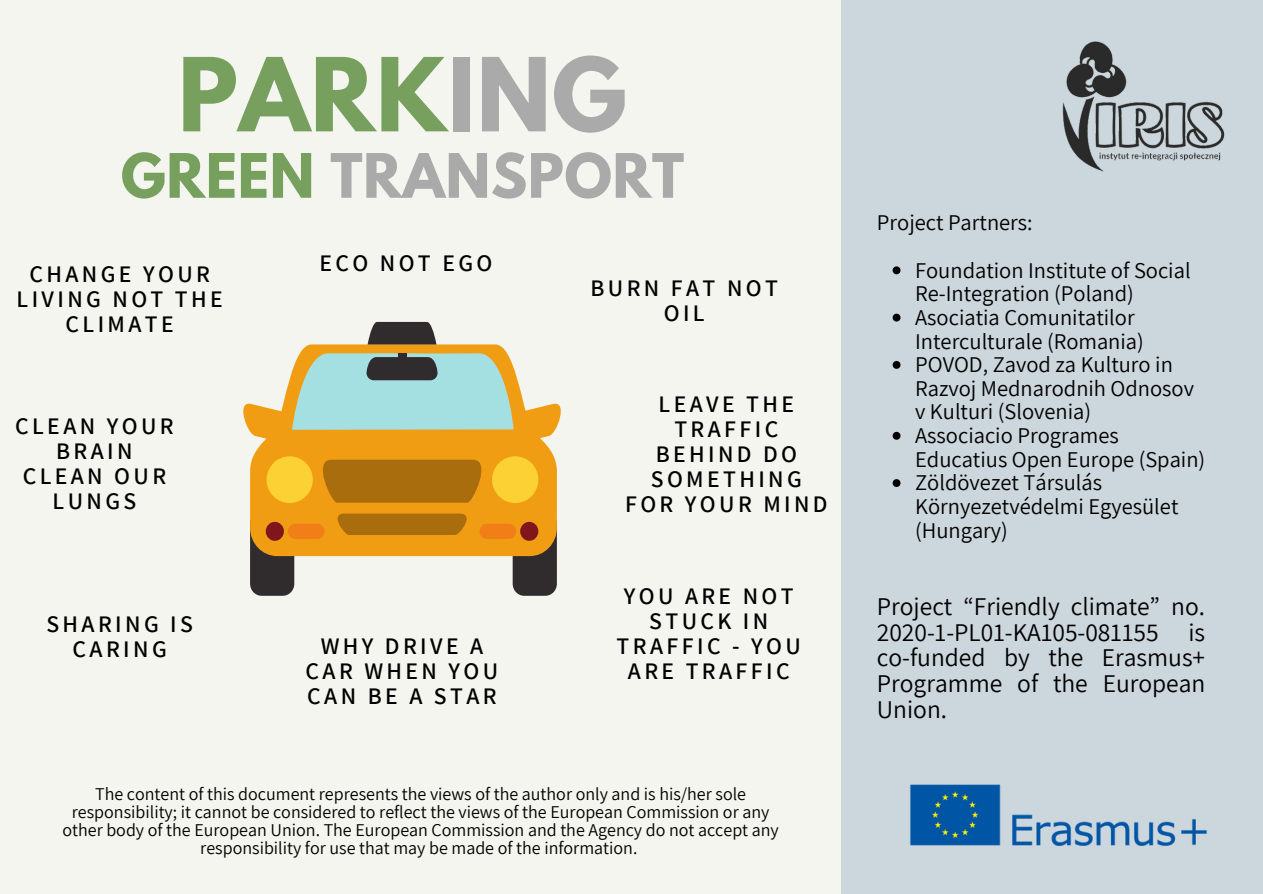
<style>
.page{position:relative;width:1263px;height:894px;background:#fff}
.page>*{position:absolute;margin:0;border:0;box-sizing:border-box;transform-origin:0 0}
.t1{font:700 90.15px "League Spartan";letter-spacing:.01em;color:#709c57}
.t2{font:700 54.15px "League Spartan";letter-spacing:.01em;color:#a6a6a6}
.t3{font:25.5px/25.8px "Assistant";color:#000;text-align:justify}
.t4{font:600 23.7px/25px "Assistant";letter-spacing:.145em;color:#000;text-align:center}
.t5{font:22.5px/23.5px "Assistant";color:#000}
.t6{font:18px/18px "Assistant";color:#000;text-align:center}
.s1{color:#a6a6a6}
.s2{color:#709c57}
</style>
<div class="page">
<div style="left:0;top:0;width:1263px;height:893px;background:#f5f5ef"></div>
<div style="left:250px;top:511px;width:44px;height:84px;background:#302c2d;border-radius:12px"></div>
<div style="left:513px;top:511px;width:44px;height:84px;background:#302c2d;border-radius:12px"></div>
<svg style="left:250px;top:344px;width:307px;height:212px;background:#ed9f20"></svg>
<svg style="left:368px;top:322px;width:68px;height:22px"></svg>
<svg style="left:243px;top:352px;width:318px;height:94px"></svg>
<div style="left:398px;top:353px;width:8px;height:9px;background:#302c2d"></div>
<div style="left:266px;top:521px;width:18px;height:19px;background:#80161c;border-radius:50%"></div>
<div style="left:288px;top:523px;width:37px;height:15px;background:#f27e18;border-radius:7px"></div>
<div style="left:520px;top:521px;width:18px;height:19px;background:#80161c;border-radius:50%"></div>
<div style="left:479px;top:523px;width:37px;height:15px;background:#f27e18;border-radius:7px"></div>
<div style="left:267px;top:456px;width:46px;height:47px;background:#fbd133;border-radius:50%"></div>
<div style="left:492px;top:456px;width:46px;height:47px;background:#fbd133;border-radius:50%"></div>
<svg style="left:312px;top:459px;width:180px;height:43px;background:#b5750e"></svg>
<svg style="left:329px;top:513px;width:146px;height:22px;background:#b5750e"></svg>
<div style="left:841px;top:0;width:422px;height:893px;background:#ccd6dd"></div>
<img style="left:910px;top:784px;width:297px;height:62px">
<img style="left:1062px;top:41px;width:163px;height:131px">
<svg style="left:893px;top:266px;width:7px;height:8px"></svg>
<svg style="left:893px;top:313px;width:7px;height:8px"></svg>
<svg style="left:893px;top:361px;width:7px;height:8px"></svg>
<svg style="left:893px;top:432px;width:7px;height:7px"></svg>
<svg style="left:893px;top:479px;width:7px;height:8px"></svg>
<h1 class="t1" style="left:178px;top:50px;width:450px">PARK<span class="s1">ING</span></h1>
<h2 class="t2" style="left:121px;top:149px;width:565px"><span class="s2">GREEN</span> TRANSPORT</h2>
<p class="t4" style="left:17px;top:261px;width:208px">CHANGE YOUR<br>LIVING NOT THE<br>CLIMATE</p>
<p class="t4" style="left:15px;top:413px;width:160px">CLEAN YOUR<br>BRAIN</p>
<p class="t4" style="left:23px;top:463px;width:145px">CLEAN OUR<br>LUNGS</p>
<p class="t4" style="left:46px;top:611px;width:148px">SHARING IS<br>CARING</p>
<p class="t4" style="left:319px;top:250px;width:174px">ECO NOT EGO</p>
<p class="t4" style="left:306px;top:632px;width:194px">WHY DRIVE A<br>CAR WHEN YOU<br>CAN BE A STAR</p>
<p class="t4" style="left:590px;top:274px;width:189px">BURN FAT NOT<br>OIL</p>
<p class="t4" style="left:625px;top:390px;width:204px">LEAVE THE<br>TRAFFIC<br>BEHIND DO<br>SOMETHING<br>FOR YOUR MIND</p>
<p class="t4" style="left:617px;top:582px;width:186px">YOU ARE NOT<br>STUCK IN<br>TRAFFIC - YOU<br>ARE TRAFFIC</p>
<p class="t6" style="left:62px;top:784px;width:718px">The content of this document represents the views of the author only and is his/her sole responsibility; it cannot be considered to reflect the views of the European Commission or any other body of the European Union. The European Commission and the Agency do not accept any responsibility for use that may be made of the information.</p>
<p class="t5" style="left:877px;top:210px;width:157px">Project Partners:</p>
<p class="t5" style="left:915px;top:257px;width:277px">Foundation Institute of Social<br>Re-Integration (Poland)</p>
<p class="t5" style="left:915px;top:305px;width:230px">Asociatia Comunitatilor<br>Interculturale (Romania)</p>
<p class="t5" style="left:915px;top:352px;width:280px">POVOD, Zavod za Kulturo in<br>Razvoj Mednarodnih Odnosov v Kulturi (Slovenia)</p>
<p class="t5" style="left:915px;top:423px;width:292px">Associacio Programes<br>Educatius Open Europe (Spain)</p>
<p class="t5" style="left:915px;top:470px;width:265px">Zöldövezet Társulás<br>Környezetvédelmi Egyesület (Hungary)</p>
<p class="t3" style="left:877px;top:592px;width:330px">Project “Friendly climate” no.<br>2020-1-PL01-KA105-081155 is co-funded by the Erasmus+ Programme of the European Union.</p>
</div>
